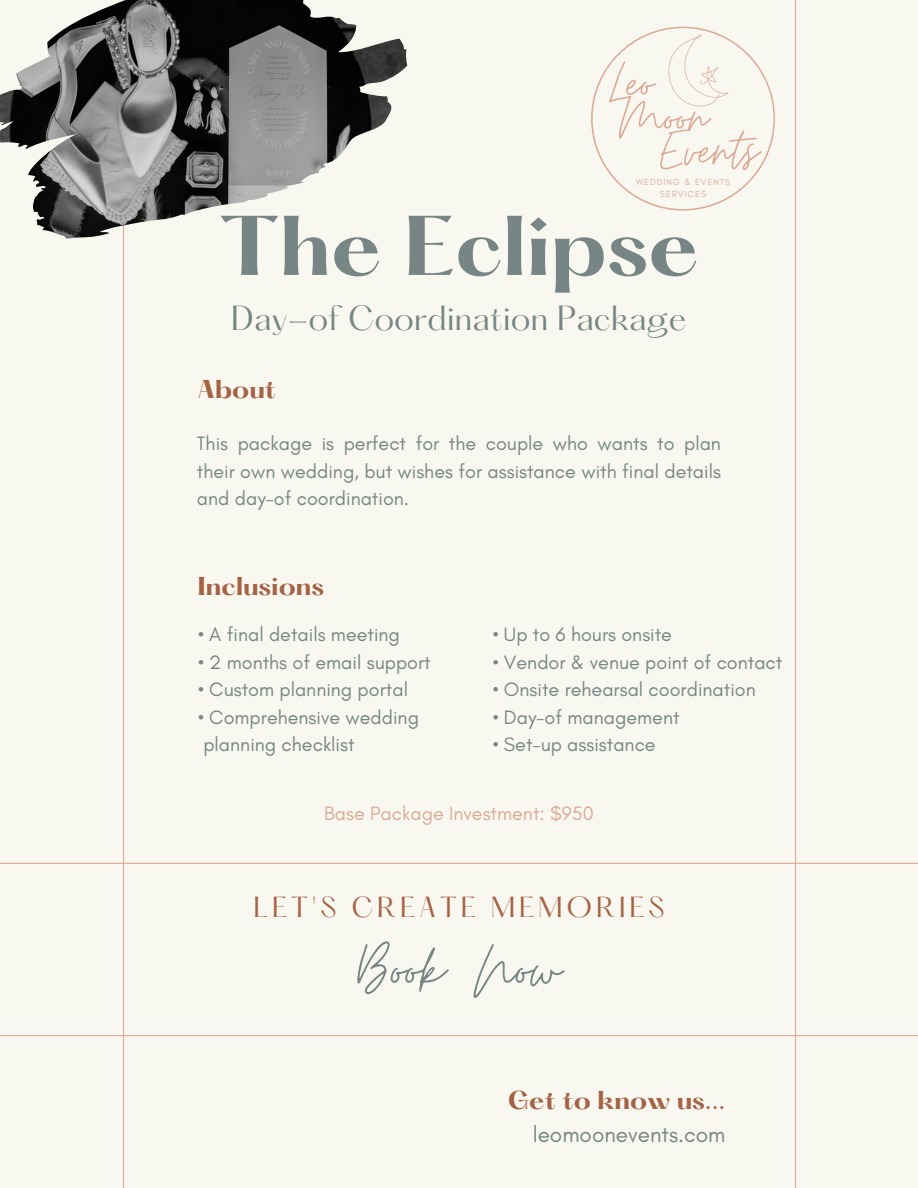
<style>
.page{position:relative;width:918px;height:1188px;background:#f8f8f1}
.page>*{position:absolute;margin:0;border:0;box-sizing:border-box;transform-origin:0 0}
.t1{font:74.85px "Moon Time";color:#778684}
.t2{font:700 73.95px "Hatton";color:#778684}
.t3{font:62.7px "Moon Time";color:#dbab97}
.t4{font:30.45px "Hatton";color:#778684}
.t5{font:25.35px "Hatton";letter-spacing:.15em;color:#a46345}
.t6{font:700 22.5px "Hatton";color:#a46345}
.t7{font:22.5px "Glacial Indifference";color:#778684}
.t8{font:19.8px/27.5px "Glacial Indifference";color:#778684;text-align:justify}
.t9{font:19.8px "Glacial Indifference";color:#dbab97}
.t10{font:8.85px "Glacial Indifference";letter-spacing:.115em;color:#dbab97}
</style>
<div class="page">
<hr style="left:123px;top:0;width:1px;height:1188px;background:#dbab97">
<hr style="left:795px;top:0;width:1px;height:1188px;background:#dbab97">
<hr style="left:0;top:1035px;width:918px;height:1px;background:#dbab97">
<hr style="left:0;top:863px;width:918px;height:1px;background:#dbab97">
<img style="left:0;top:0;width:407px;height:239px">
<svg style="left:591px;top:27px;width:184px;height:184px"></svg>
<p class="t3" style="left:609px;top:44px;width:46px">Leo</p>
<p class="t3" style="left:619px;top:78px;width:91px">Moon</p>
<p class="t3" style="left:660px;top:112px;width:100px">Events</p>
<p class="t10" style="left:636px;top:176px;width:96px">WEDDING &amp; EVENTS</p>
<p class="t10" style="left:660px;top:188px;width:48px">SERVICES</p>
<p class="t2" style="left:219px;top:211px;width:481px">The Eclipse</p>
<p class="t4" style="left:231px;top:304px;width:457px">Day-of Coordination Package</p>
<p class="t6" style="left:198px;top:379px;width:80px">About</p>
<p class="t8" style="left:197px;top:430px;width:526px">This package is perfect for the couple who wants to plan their own wedding, but wishes for assistance with final details and day-of coordination.</p>
<p class="t6" style="left:198px;top:576px;width:128px">Inclusions</p>
<p class="t8" style="left:198px;top:620px;width:203px">• A final details meeting</p>
<p class="t8" style="left:198px;top:648px;width:234px">• 2 months of email support</p>
<p class="t8" style="left:198px;top:675px;width:211px">• Custom planning portal</p>
<p class="t8" style="left:198px;top:703px;width:223px">• Comprehensive wedding</p>
<p class="t8" style="left:203px;top:730px;width:153px">planning checklist</p>
<p class="t8" style="left:493px;top:620px;width:181px">• Up to 6 hours onsite</p>
<p class="t8" style="left:493px;top:648px;width:291px">• Vendor &amp; venue point of contact</p>
<p class="t8" style="left:493px;top:675px;width:265px">• Onsite rehearsal coordination</p>
<p class="t8" style="left:493px;top:703px;width:188px">• Day-of management</p>
<p class="t8" style="left:493px;top:730px;width:165px">• Set-up assistance</p>
<p class="t9" style="left:324px;top:801px;width:271px">Base Package Investment: $950</p>
<p class="t5" style="left:254px;top:895px;width:412px">LET'S CREATE MEMORIES</p>
<p class="t1" style="left:357px;top:923px;width:205px">Book Now</p>
<p class="t6" style="left:508px;top:1089px;width:219px">Get to know us...</p>
<p class="t7" style="left:533px;top:1121px;width:194px">leomoonevents.com</p>
</div>
